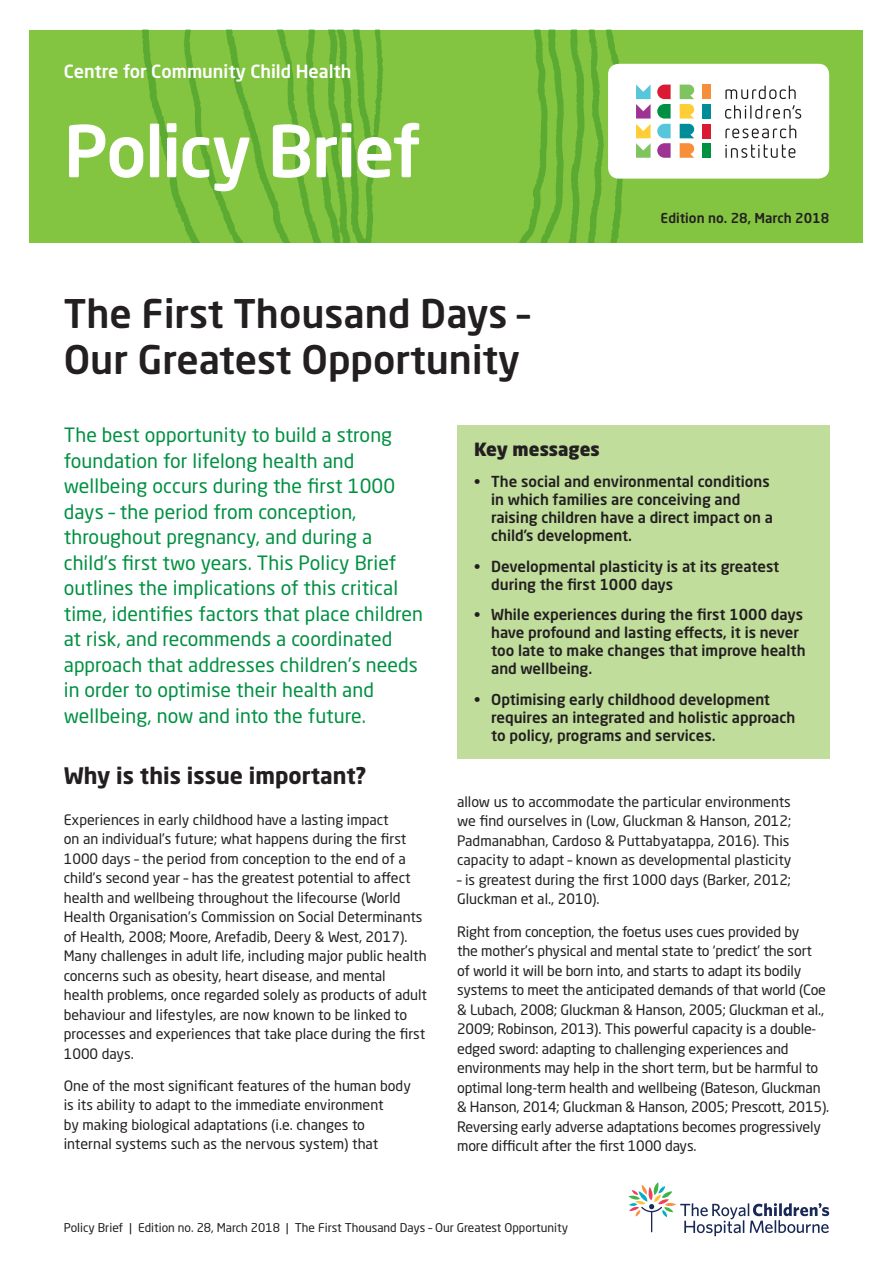
<style>
.page{position:relative;width:893px;height:1263px;background:#fff}
.page>*{position:absolute;margin:0;border:0;box-sizing:border-box;transform-origin:0 0}
.t1{font:500 70.5px "Neo Sans Pro";letter-spacing:-.025em;color:#fff}
.t2{font:500 39px/46.8px "Neo Sans Pro";color:#231f20}
.t3{font:700 22.5px "Neo Sans Pro";color:#231f20}
.t4{font:19.5px/25.5px "Neo Sans Pro";letter-spacing:.005em;color:#009042}
.t5{font:500 18px "Neo Sans Pro";color:#fff}
.t6{font:900 18px "Neo Sans Pro";color:#231f20}
.t7{font:500 15px/18px "Neo Sans Pro";color:#231f20}
.t8{font:14.25px/19.5px "Neo Sans Pro";color:#231f20}
.t9{font:500 13.5px "Neo Sans Pro";color:#231f20}
.t10{font:12px "Neo Sans Pro";color:#231f20}
</style>
<div class="page">
<svg style="left:628px;top:1182px;width:201px;height:54px"></svg>
<div style="left:457px;top:425px;width:372px;height:334px;background:#c0dd9c"></div>
<div style="left:30px;top:30px;width:833px;height:212px;background:#83c441"></div>
<img style="left:142px;top:30px;width:486px;height:212px">
<div style="left:608px;top:64px;width:221px;height:115px;background:#fff;border-radius:11px"></div>
<svg style="left:725px;top:86px;width:71px;height:13px"></svg>
<svg style="left:725px;top:105px;width:76px;height:14px"></svg>
<svg style="left:725px;top:125px;width:71px;height:13px"></svg>
<svg style="left:725px;top:144px;width:70px;height:14px"></svg>
<div style="left:702px;top:85px;width:9px;height:14px;background:#f78e3a"></div>
<div style="left:702px;top:124px;width:9px;height:14px;background:#da1a32"></div>
<div style="left:702px;top:104px;width:9px;height:15px;background:#008c99"></div>
<div style="left:702px;top:143px;width:9px;height:15px;background:#009042"></div>
<svg style="left:636px;top:85px;width:15px;height:73px"></svg>
<svg style="left:657px;top:85px;width:14px;height:73px"></svg>
<svg style="left:680px;top:85px;width:14px;height:73px"></svg>
<p class="t5" style="left:64px;top:60px;width:289px">Centre for Community Child Health</p>
<h1 class="t1" style="left:64px;top:107px;width:358px">Policy Brief</h1>
<h2 class="t2" style="left:64px;top:289px;width:467px">The First Thousand Days –<br>Our Greatest Opportunity</h2>
<p class="t9" style="left:661px;top:209px;width:170px">Edition no. 28, March 2018</p>
<p class="t4" style="left:64px;top:422px;width:361px">The best opportunity to build a strong foundation for lifelong health and wellbeing occurs during the first 1000 days – the period from conception, throughout pregnancy, and during a child’s first two years. This Policy Brief outlines the implications of this critical time, identifies factors that place children at risk, and recommends a coordinated approach that addresses children’s needs in order to optimise their health and wellbeing, now and into the future.</p>
<h3 class="t3" style="left:64px;top:761px;width:304px">Why is this issue important?</h3>
<p class="t8" style="left:64px;top:809px;width:365px">Experiences in early childhood have a lasting impact<br>on an individual’s future; what happens during the first 1000 days – the period from conception to the end of a child’s second year – has the greatest potential to affect health and wellbeing throughout the lifecourse (World Health Organisation’s Commission on Social Determinants of Health, 2008; Moore, Arefadib, Deery &amp; West, 2017).<br>Many challenges in adult life, including major public health concerns such as obesity, heart disease, and mental health problems, once regarded solely as products of adult behaviour and lifestyles, are now known to be linked to processes and experiences that take place during the first 1000 days.</p>
<p class="t8" style="left:64px;top:1076px;width:349px">One of the most significant features of the human body is its ability to adapt to the immediate environment<br>by making biological adaptations (i.e. changes to internal systems such as the nervous system) that</p>
<p class="t6" style="left:474px;top:438px;width:127px">Key messages</p>
<p class="t7" style="left:491px;top:472px;width:283px;text-indent:-17px">• The social and environmental conditions in which families are conceiving and raising children have a direct impact on a child’s development.</p>
<p class="t7" style="left:491px;top:557px;width:290px;text-indent:-17px">• Developmental plasticity is at its greatest during the first 1000 days</p>
<p class="t7" style="left:491px;top:605px;width:316px;text-indent:-17px">• While experiences during the first 1000 days have profound and lasting effects, it is never too late to make changes that improve health and wellbeing.</p>
<p class="t7" style="left:491px;top:690px;width:306px;text-indent:-17px">• Optimising early childhood development requires an integrated and holistic approach to policy, programs and services.</p>
<p class="t8" style="left:457px;top:792px;width:336px">allow us to accommodate the particular environments we find ourselves in (Low, Gluckman &amp; Hanson, 2012; Padmanabhan, Cardoso &amp; Puttabyatappa, 2016). This capacity to adapt – known as developmental plasticity</p>
<p class="t8" style="left:457px;top:869px;width:335px">– is greatest during the first 1000 days (Barker, 2012;<br>Gluckman et al., 2010).</p>
<p class="t8" style="left:457px;top:921px;width:374px">Right from conception, the foetus uses cues provided by<br>the mother’s physical and mental state to ‘predict’ the sort<br>of world it will be born into, and starts to adapt its bodily systems to meet the anticipated demands of that world (Coe &amp; Lubach, 2008; Gluckman &amp; Hanson, 2005; Gluckman et al., 2009; Robinson, 2013). This powerful capacity is a double&shy;edged sword: adapting to challenging experiences and environments may help in the short term, but be harmful to optimal long-term health and wellbeing (Bateson, Gluckman &amp; Hanson, 2014; Gluckman &amp; Hanson, 2005; Prescott, 2015).<br>Reversing early adverse adaptations becomes progressively more difficult after the first 1000 days.</p>
<p class="t10" style="left:64px;top:1220px;width:506px">Policy Brief | Edition no. 28, March 2018 | The First Thousand Days – Our Greatest Opportunity</p>
</div>
